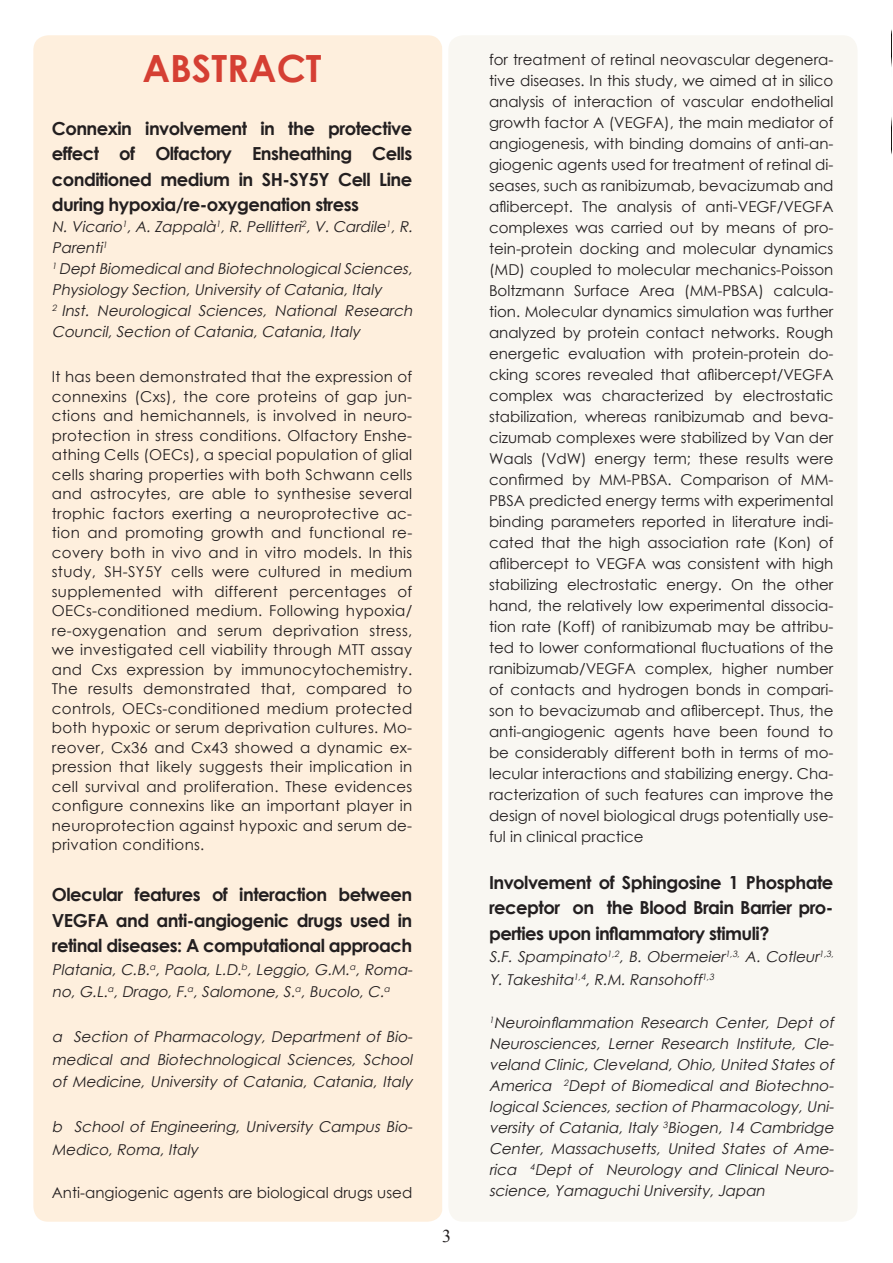
<style>
.page{position:relative;width:893px;height:1263px;background:#fff}
.page>*{position:absolute;margin:0;border:0;box-sizing:border-box;transform-origin:0 0}
.t1{font:700 37.5px "Century Gothic";color:#d53f33}
.t2{font:700 18px/25.5px "Century Gothic";letter-spacing:-.03em;color:#231f20;text-align:justify}
.t3{font:18px "Times New Roman";color:#231f20}
.t4{font:15px/21px "Century Gothic";color:#231f20;text-align:justify}
.t5{font:italic 15px/21px "Century Gothic";color:#231f20}
</style>
<div class="page">
<div style="left:30px;top:32px;width:416px;height:1193px;background:#feefdd;border-radius:18px"></div>
<div style="left:27px;top:29px;width:422px;height:1199px;border:6px solid #fff;border-radius:18px"></div>
<div style="left:445px;top:32px;width:415px;height:1193px;background:#f9f7f2;border-radius:18px"></div>
<div style="left:442px;top:29px;width:421px;height:1199px;border:6px solid #fff;border-radius:18px"></div>
<h1 class="t1" style="left:142px;top:40px;width:181px">ABSTRACT</h1>
<p class="t2" style="left:52px;top:115px;width:362px">Connexin involvement in the protective effect of Olfactory Ensheathing Cells conditioned medium in SH-SY5Y Cell Line during hypoxia/re-oxygenation stress</p>
<p class="t5" style="left:52px;top:216px;width:366px">N.Vicario<sup>1</sup>,A.Zappalà<sup>1</sup>,R.Pellitteri<sup>2</sup>,V.Cardile<sup>1</sup>,R.<br>Parenti<sup>1<br>1</sup> DeptBiomedicaland BiotechnologicalSciences, Physiology Section,University ofCatania,Italy<br><sup>2</sup> Inst. Neurological Sciences, National Research Council,Section ofCatania,Catania,Italy</p>
<p class="t4" style="left:52px;top:367px;width:362px;line-height:19.5px">It has been demonstrated that the expression of connexins (Cxs), the core proteins of gap jun&shy;ctions and hemichannels, is involved in neuro&shy;protection in stress conditions. Olfactory Enshe&shy;athing Cells (OECs), a special population of glial cells sharing properties with both Schwann cells and astrocytes, are able to synthesise several trophic factors exerting a neuroprotective ac&shy;tion and promoting growth and functional re&shy;covery both in vivo and in vitro models. In this study, SH-SY5Y cells were cultured in medium supplemented with different percentages of OECs-conditioned medium. Following hypoxia/ re-oxygenation and serum deprivation stress, we investigated cell viability through MTT assay and Cxs expression by immunocytochemistry.<br>The results demonstrated that, compared to controls, OECs-conditioned medium protected both hypoxic or serum deprivation cultures. Mo&shy;reover, Cx36 and Cx43 showed a dynamic ex&shy;pression that likely suggests their implication in cell survival and proliferation. These evidences configure connexins like an important player in neuroprotection against hypoxic and serum de&shy;privation conditions.</p>
<p class="t2" style="left:52px;top:881px;width:362px">Olecular features of interaction between VEGFA and anti-angiogenic drugs used in retinal diseases: A computational approach</p>
<p class="t5" style="left:52px;top:958px;width:365px;line-height:22.5px">Platania,C.B.<sup>a</sup>,Paola,L.D.<sup>b</sup>,Leggio,G.M.<sup>a</sup>,Roma&shy;no,G.L.<sup>a</sup>,Drago,F.<sup>a</sup>,Salomone,S.<sup>a</sup>,Bucolo,C.<sup>a</sup></p>
<p class="t5" style="left:52px;top:1025px;width:365px;line-height:22.5px;text-align:justify">a Section of Pharmacology, Department of Bio&shy;medical and Biotechnological Sciences, School of Medicine, University of Catania, Catania, Italy</p>
<p class="t5" style="left:52px;top:1115px;width:365px;line-height:22.5px">b School of Engineering, University Campus Bio-<br>Medico,Roma,Italy</p>
<p class="t4" style="left:52px;top:1182px;width:362px">Anti-angiogenic agents are biological drugs used</p>
<p class="t3" style="left:442px;top:1223px;width:10px">3</p>
<p class="t4" style="left:489px;top:49px;width:346px">for treatment of retinal neovascular degenera&shy;tive diseases. In this study, we aimed at in silico analysis of interaction of vascular endothelial growth factor A (VEGFA), the main mediator of angiogenesis, with binding domains of anti-an&shy;giogenic agents used for treatment of retinal di&shy;seases, such as ranibizumab, bevacizumab and aflibercept. The analysis of anti-VEGF/VEGFA complexes was carried out by means of pro&shy;tein-protein docking and molecular dynamics (MD) coupled to molecular mechanics-Poisson Boltzmann Surface Area (MM-PBSA) calcula&shy;tion. Molecular dynamics simulation was further analyzed by protein contact networks. Rough energetic evaluation with protein-protein do&shy;cking scores revealed that aflibercept/VEGFA complex was characterized by electrostatic stabilization, whereas ranibizumab and beva&shy;cizumab complexes were stabilized by Van der Waals (VdW) energy term; these results were confirmed by MM-PBSA. Comparison of MM-PBSA predicted energy terms with experimental binding parameters reported in literature indi&shy;cated that the high association rate (Kon) of aflibercept to VEGFA was consistent with high stabilizing electrostatic energy. On the other hand, the relatively low experimental dissocia&shy;tion rate (Koff) of ranibizumab may be attribu&shy;ted to lower conformational fluctuations of the ranibizumab/VEGFA complex, higher number of contacts and hydrogen bonds in compari&shy;son to bevacizumab and aflibercept. Thus, the anti-angiogenic agents have been found to be considerably different both in terms of mo&shy;lecular interactions and stabilizing energy. Cha&shy;racterization of such features can improve the design of novel biological drugs potentially use&shy;ful in clinical practice</p>
<p class="t2" style="left:489px;top:869px;width:346px">Involvement of Sphingosine 1 Phosphate receptor on the Blood Brain Barrier pro&shy;perties upon inflammatory stimuli?</p>
<p class="t5" style="left:489px;top:945px;width:348px;line-height:22.5px">S.F. Spampinato<sup>1,2</sup>, B. Obermeier<sup>1,3,</sup> A. Cotleur<sup>1,3,<br></sup>Y.Takeshita<sup>1,4</sup>,R.M.Ransohoff<sup>1,3</sup></p>
<p class="t5" style="left:489px;top:1012px;width:350px;text-align:justify"><sup>1</sup>Neuroinflammation Research Center, Dept of Neurosciences, Lerner Research Institute, Cle&shy;veland Clinic,Cleveland,Ohio,United Statesof America <sup>2</sup>Dept of Biomedical and Biotechno&shy;logicalSciences,section ofPharmacology,Uni&shy;versity of Catania, Italy <sup>3</sup>Biogen, 14 Cambridge Center, Massachusetts, United States of Ame&shy;rica <sup>4</sup>Dept of Neurology and Clinical Neuro&shy;science,YamaguchiUniversity,Japan</p>
</div>
